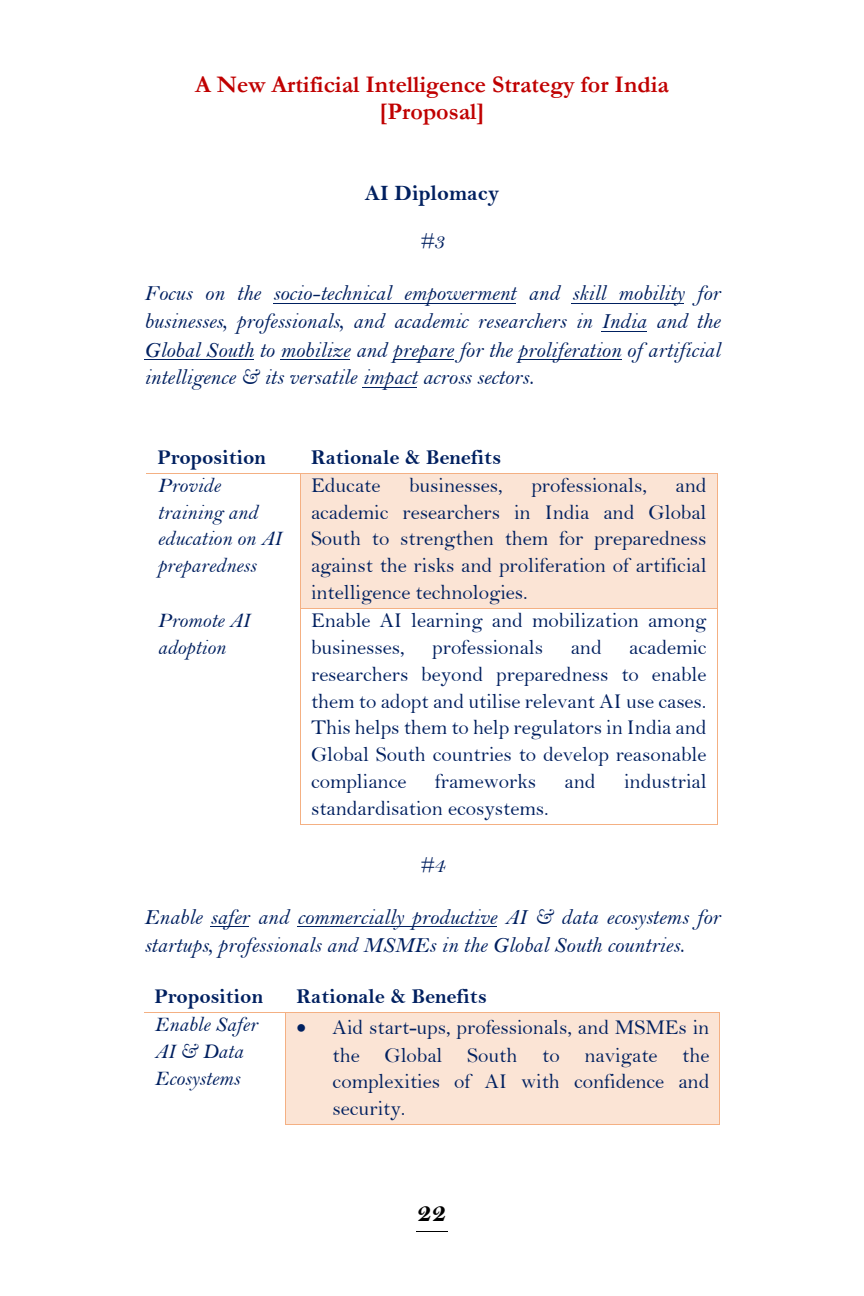
<style>
.page{position:relative;width:864px;height:1296px;background:#fff}
.page>*{position:absolute;margin:0;border:0;box-sizing:border-box;transform-origin:0 0}
.t1{font:27.8px "Bell MT Bold";color:#000}
.t2{font:700 24px/26.8px "Garamond";color:#c00000;text-align:center}
.t3{font:22px/28px "Bell MT Italic";color:#002060;text-align:justify}
.t4{font:22px "Bell MT Bold";letter-spacing:-.005em;color:#002060}
.t5{font:21.2px/26.8px "Bell";color:#002060;text-align:justify}
.t6{font:21.2px/26.8px "Bell MT Italic";color:#002060}
.t7{font:21.2px "Bell MT Bold";color:#002060}
</style>
<div class="page">
<hr style="left:416px;top:1231px;width:32px;height:1px;background:#000">
<hr style="left:273px;top:303px;width:243px;height:1px;background:#002060">
<hr style="left:572px;top:303px;width:112px;height:1px;background:#002060">
<hr style="left:601px;top:331px;width:46px;height:1px;background:#002060">
<hr style="left:144px;top:359px;width:109px;height:1px;background:#002060">
<hr style="left:280px;top:359px;width:70px;height:1px;background:#002060">
<hr style="left:393px;top:359px;width:61px;height:1px;background:#002060">
<hr style="left:518px;top:359px;width:103px;height:1px;background:#002060">
<hr style="left:362px;top:387px;width:55px;height:1px;background:#002060">
<div style="left:301px;top:474px;width:416px;height:134px;background:#fbe4d5"></div>
<hr style="left:147px;top:473px;width:153px;height:1px;background:#f4b083">
<hr style="left:302px;top:473px;width:415px;height:1px;background:#f4b083">
<hr style="left:300px;top:474px;width:1px;height:134px;background:#f4b083">
<hr style="left:717px;top:474px;width:1px;height:134px;background:#f4b083">
<hr style="left:301px;top:608px;width:416px;height:1px;background:#f4b083">
<hr style="left:300px;top:609px;width:1px;height:215px;background:#f4b083">
<hr style="left:301px;top:824px;width:416px;height:1px;background:#f4b083">
<hr style="left:717px;top:609px;width:1px;height:215px;background:#f4b083">
<hr style="left:210px;top:926px;width:39px;height:1px;background:#002060">
<hr style="left:297px;top:926px;width:200px;height:1px;background:#002060">
<div style="left:286px;top:1013px;width:434px;height:111px;background:#fbe4d5"></div>
<hr style="left:144px;top:1012px;width:141px;height:1px;background:#f4b083">
<hr style="left:287px;top:1012px;width:433px;height:1px;background:#f4b083">
<hr style="left:285px;top:1013px;width:1px;height:111px;background:#f4b083">
<hr style="left:286px;top:1124px;width:434px;height:1px;background:#f4b083">
<hr style="left:720px;top:1013px;width:1px;height:111px;background:#f4b083">
<p class="t2" style="left:195px;top:71px;width:475px">A New Artificial Intelligence Strategy for India [Proposal]</p>
<p class="t4" style="left:365px;top:181px;width:136px">AI Diplomacy</p>
<p class="t3" style="left:419px;top:228px;width:27px">#3</p>
<p class="t3" style="left:144px;top:280px;width:578px">Focus on the socio-technical empowerment and skill mobility for businesses, professionals, and academic researchers in India and the Global South to mobilize and prepare for the proliferation of artificial intelligence &amp; its versatile impact across sectors.</p>
<p class="t7" style="left:157px;top:446px;width:110px">Proposition</p>
<p class="t7" style="left:311px;top:446px;width:192px">Rationale &amp; Benefits</p>
<p class="t6" style="left:157px;top:473px;width:125px">Provide training and education on AI preparedness</p>
<p class="t5" style="left:311px;top:473px;width:71px">Educate</p>
<p class="t5" style="left:409px;top:473px;width:95px">businesses,</p>
<p class="t5" style="left:531px;top:473px;width:117px">professionals,</p>
<p class="t5" style="left:311px;top:473px;width:397px;text-indent:365px">and academic researchers in India and Global South to strengthen them for preparedness against the risks and proliferation of artificial intelligence technologies.</p>
<p class="t6" style="left:157px;top:607px;width:94px">Promote AI adoption</p>
<p class="t5" style="left:311px;top:607px;width:397px">Enable AI learning and mobilization among businesses,</p>
<p class="t5" style="left:432px;top:634px;width:113px">professionals</p>
<p class="t5" style="left:571px;top:634px;width:33px">and</p>
<p class="t5" style="left:311px;top:634px;width:397px;text-indent:318px">academic researchers beyond preparedness to enable them to adopt and utilise relevant AI use cases.<br>This helps them to help regulators in India and Global South countries to develop reasonable compliance</p>
<p class="t5" style="left:435px;top:769px;width:103px">frameworks</p>
<p class="t5" style="left:565px;top:769px;width:33px">and</p>
<p class="t5" style="left:624px;top:769px;width:84px">industrial</p>
<p class="t5" style="left:311px;top:796px;width:239px">standardisation ecosystems.</p>
<p class="t3" style="left:419px;top:852px;width:27px">#4</p>
<p class="t3" style="left:144px;top:904px;width:578px">Enable safer and commercially productive AI &amp; data ecosystems for startups, professionals and MSMEs in the Global South countries.</p>
<p class="t7" style="left:155px;top:985px;width:110px">Proposition</p>
<p class="t7" style="left:297px;top:985px;width:192px">Rationale &amp; Benefits</p>
<p class="t6" style="left:155px;top:1012px;width:104px">Enable Safer<br>AI &amp; Data<br>Ecosystems</p>
<p class="t5" style="left:333px;top:1015px;width:378px;text-indent:-36px">• Aid start-ups, professionals, and MSMEs in the Global South to navigate the complexities of AI with confidence and security.</p>
<h1 class="t1" style="left:417px;top:1198px;width:31px">22</h1>
</div>
